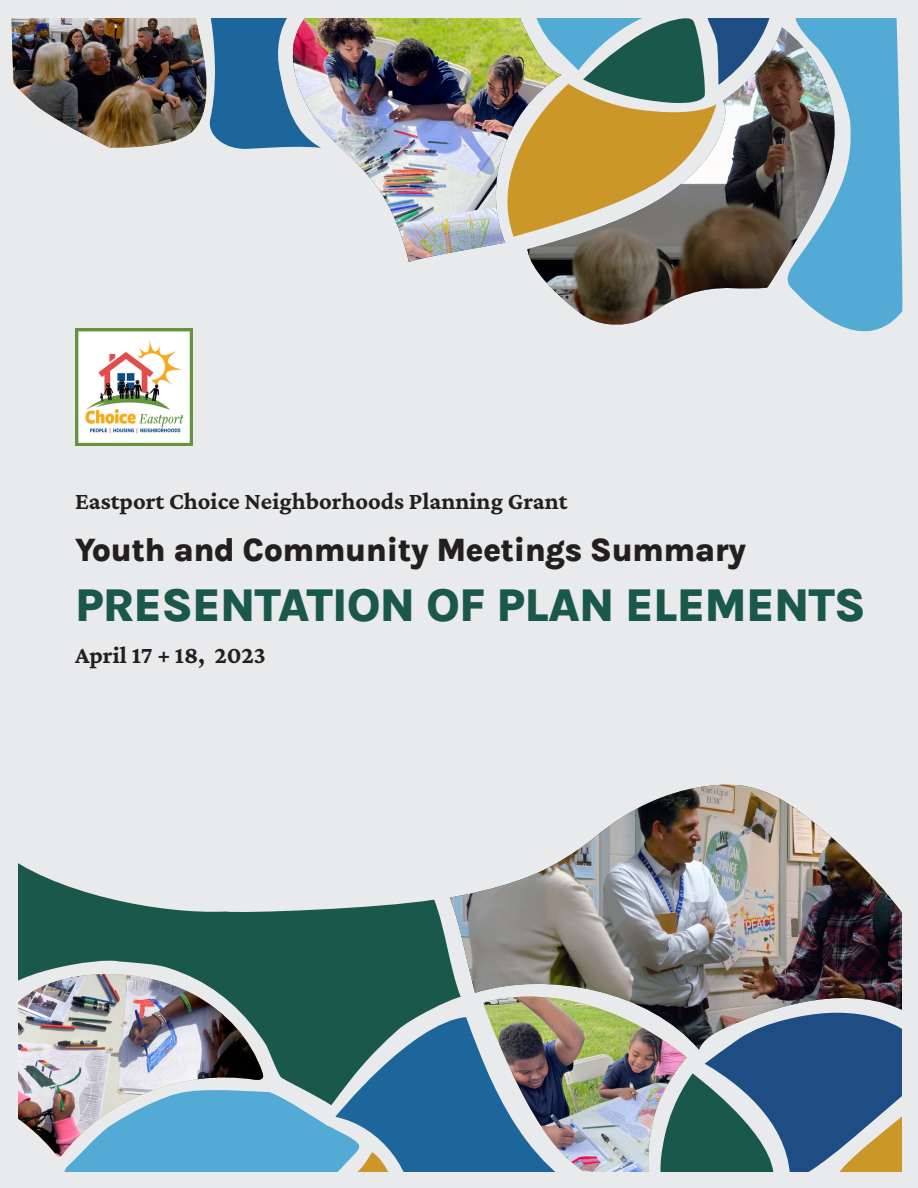
<style>
.page{position:relative;width:918px;height:1188px;background:#e9eaeb}
.page>*{position:absolute;margin:0;border:0;box-sizing:border-box;transform-origin:0 0}
.t1{font:800 47.1px "Karla";letter-spacing:-.02em;color:#1b584c}
.t2{font:800 33.15px "Karla";letter-spacing:-.02em;color:#231f20}
.t3{font:700 24.45px "Crimson Pro";color:#231f20}
</style>
<div class="page">
<img style="left:75px;top:328px;width:118px;height:118px">
<svg style="left:572px;top:18px;width:198px;height:9px"></svg>
<img style="left:531px;top:27px;width:253px;height:297px">
<svg style="left:784px;top:18px;width:119px;height:314px;fill:#53abd5"></svg>
<svg style="left:562px;top:18px;width:10px;height:244px;fill:#cc9729"></svg>
<img style="left:343px;top:18px;width:219px;height:244px">
<img style="left:209px;top:18px;width:252px;height:132px">
<img style="left:11px;top:18px;width:196px;height:130px">
<img style="left:18px;top:1105px;width:40px;height:51px">
<div style="left:412px;top:1061px;width:71px;height:111px;background:#1c669b"></div>
<img style="left:461px;top:785px;width:441px;height:265px">
<svg style="left:18px;top:863px;width:443px;height:242px;fill:#1c584d"></svg>
<svg style="left:58px;top:1087px;width:354px;height:85px"></svg>
<img style="left:483px;top:984px;width:419px;height:188px">
<p class="t3" style="left:75px;top:485px;width:494px">Eastport Choice Neighborhoods Planning Grant</p>
<p class="t2" style="left:75px;top:529px;width:673px">Youth and Community Meetings Summary</p>
<p class="t1" style="left:75px;top:575px;width:792px">PRESENTATION OF PLAN ELEMENTS</p>
<p class="t3" style="left:75px;top:639px;width:192px">April 17 + 18, 2023</p>
</div>
